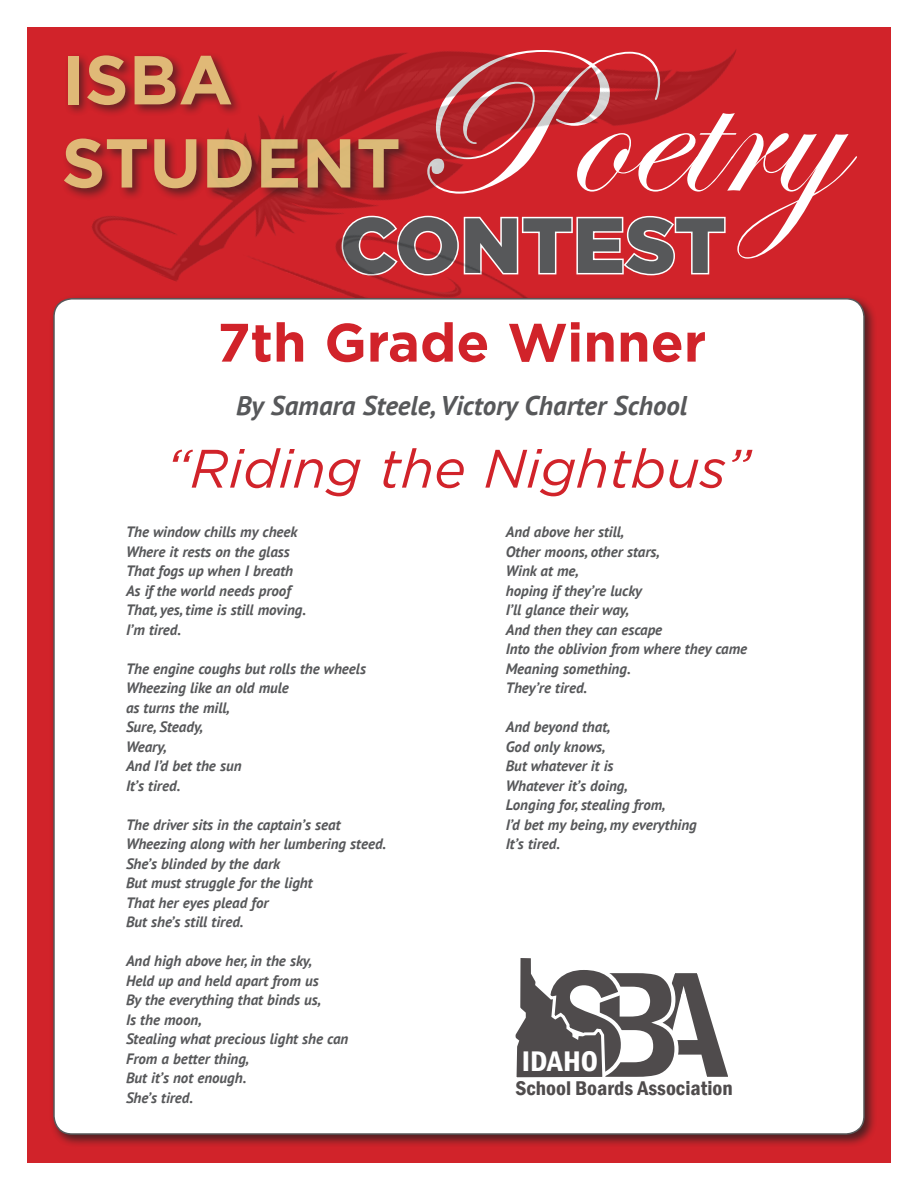
<style>
.page{position:relative;width:918px;height:1188px;background:#fff}
.page>*{position:absolute;margin:0;border:0;box-sizing:border-box;transform-origin:0 0}
.Main_Text{font:211.5px "Edwardian Script ITC";color:#fff}
.t1{font:600 condensed 161.4px "Franklin Gothic";color:#231f20;scale:1.05 1}
.Main_Text-2{font:900 78px "Gotham";color:#57585a}
.t2{font:700 69px/83.1px "Gotham";color:#e3d586}
.Main_Text-3{font:italic 54px "Gotham";color:#d1232a}
.Main_Text-4{font:700 54px "Gotham";color:#d1232a}
.t3{font:600 condensed 29.1px "Franklin Gothic";color:#fff;scale:1.05 1}
.Main_Text-5{font:italic 700 27px "PT Sans";color:#57585a}
.t4{font:600 condensed 20.4px "Franklin Gothic";color:#231f20;scale:1.05 1}
.Main_Text-6{font:italic 700 15px "PT Sans";color:#57585a}
</style>
<div class="page">
<div style="left:27px;top:27px;width:864px;height:1136px;background:#d1232a"></div>
<img style="left:91px;top:49px;width:645px;height:245px">
<div style="left:61px;top:52px;width:350px;height:149px;background:#231f20;opacity:.75"></div>
<div style="left:49px;top:294px;width:828px;height:853px;background:#231f20;opacity:.75"></div>
<div style="left:54px;top:299px;width:810px;height:835px;background:#fff;border-radius:18px"></div>
<svg style="left:515px;top:958px;width:88px;height:120px"></svg>
<p class="Main_Text" style="left:403px;top:9px;width:436px">Poetry</p>
<h3 class="t2" style="left:61px;top:37px;width:341px">ISBA<br>STUDENT</h3>
<p class="Main_Text-2" style="left:340px;top:200px;width:387px">CONTEST</p>
<p class="Main_Text-4" style="left:217px;top:311px;width:491px">7th Grade Winner</p>
<p class="Main_Text-5" style="left:236px;top:388px;width:452px">By Samara Steele, Victory Charter School</p>
<p class="Main_Text-3" style="left:165px;top:439px;width:587px">“Riding the Nightbus”</p>
<p class="Main_Text-6" style="left:126px;top:522px;width:173px">The window chills my cheek</p>
<p class="Main_Text-6" style="left:126px;top:542px;width:165px">Where it rests on the glass</p>
<p class="Main_Text-6" style="left:126px;top:561px;width:169px">That fogs up when I breath</p>
<p class="Main_Text-6" style="left:126px;top:581px;width:166px">As if the world needs proof</p>
<p class="Main_Text-6" style="left:126px;top:600px;width:182px">That, yes, time is still moving.</p>
<p class="Main_Text-6" style="left:126px;top:620px;width:57px">I’m tired.</p>
<p class="Main_Text-6" style="left:126px;top:659px;width:241px">The engine coughs but rolls the wheels</p>
<p class="Main_Text-6" style="left:126px;top:678px;width:164px">Wheezing like an old mule</p>
<p class="Main_Text-6" style="left:126px;top:698px;width:105px">as turns the mill,</p>
<p class="Main_Text-6" style="left:126px;top:717px;width:79px">Sure, Steady,</p>
<p class="Main_Text-6" style="left:126px;top:737px;width:42px">Weary,</p>
<p class="Main_Text-6" style="left:126px;top:756px;width:117px">And I’d bet the sun</p>
<p class="Main_Text-6" style="left:126px;top:776px;width:56px">It’s tired.</p>
<p class="Main_Text-6" style="left:126px;top:815px;width:216px">The driver sits in the captain’s seat</p>
<p class="Main_Text-6" style="left:126px;top:834px;width:262px">Wheezing along with her lumbering steed.</p>
<p class="Main_Text-6" style="left:126px;top:854px;width:156px">She’s blinded by the dark</p>
<p class="Main_Text-6" style="left:126px;top:873px;width:188px">But must struggle for the light</p>
<p class="Main_Text-6" style="left:126px;top:893px;width:144px">That her eyes plead for</p>
<p class="Main_Text-6" style="left:126px;top:912px;width:119px">But she’s still tired.</p>
<p class="Main_Text-6" style="left:126px;top:951px;width:188px">And high above her, in the sky,</p>
<p class="Main_Text-6" style="left:126px;top:971px;width:194px">Held up and held apart from us</p>
<p class="Main_Text-6" style="left:126px;top:990px;width:197px">By the everything that binds us,</p>
<p class="Main_Text-6" style="left:126px;top:1010px;width:77px">Is the moon,</p>
<p class="Main_Text-6" style="left:126px;top:1029px;width:224px">Stealing what precious light she can</p>
<p class="Main_Text-6" style="left:126px;top:1049px;width:125px">From a better thing,</p>
<p class="Main_Text-6" style="left:126px;top:1068px;width:122px">But it’s not enough.</p>
<p class="Main_Text-6" style="left:126px;top:1088px;width:69px">She’s tired.</p>
<p class="Main_Text-6" style="left:506px;top:522px;width:120px">And above her still,</p>
<p class="Main_Text-6" style="left:506px;top:542px;width:156px">Other moons, other stars,</p>
<p class="Main_Text-6" style="left:506px;top:561px;width:75px">Wink at me,</p>
<p class="Main_Text-6" style="left:506px;top:581px;width:138px">hoping if they’re lucky</p>
<p class="Main_Text-6" style="left:506px;top:600px;width:125px">I’ll glance their way,</p>
<p class="Main_Text-6" style="left:506px;top:620px;width:158px">And then they can escape</p>
<p class="Main_Text-6" style="left:506px;top:639px;width:243px">Into the oblivion from where they came</p>
<p class="Main_Text-6" style="left:506px;top:659px;width:126px">Meaning something.</p>
<p class="Main_Text-6" style="left:506px;top:678px;width:83px">They’re tired.</p>
<p class="Main_Text-6" style="left:506px;top:717px;width:106px">And beyond that,</p>
<p class="Main_Text-6" style="left:506px;top:737px;width:101px">God only knows,</p>
<p class="Main_Text-6" style="left:506px;top:756px;width:109px">But whatever it is</p>
<p class="Main_Text-6" style="left:506px;top:776px;width:124px">Whatever it’s doing,</p>
<p class="Main_Text-6" style="left:506px;top:795px;width:161px">Longing for, stealing from,</p>
<p class="Main_Text-6" style="left:506px;top:815px;width:193px">I’d bet my being, my everything</p>
<p class="Main_Text-6" style="left:506px;top:834px;width:56px">It’s tired.</p>
<h2 class="t1" style="left:540px;top:917px;width:182px">SBA</h2>
<h3 class="t3" style="left:522px;top:1042px;width:74px">IDAHO</h3>
<h3 class="t4" style="left:515px;top:1075px;width:209px">School Boards Association</h3>
</div>
